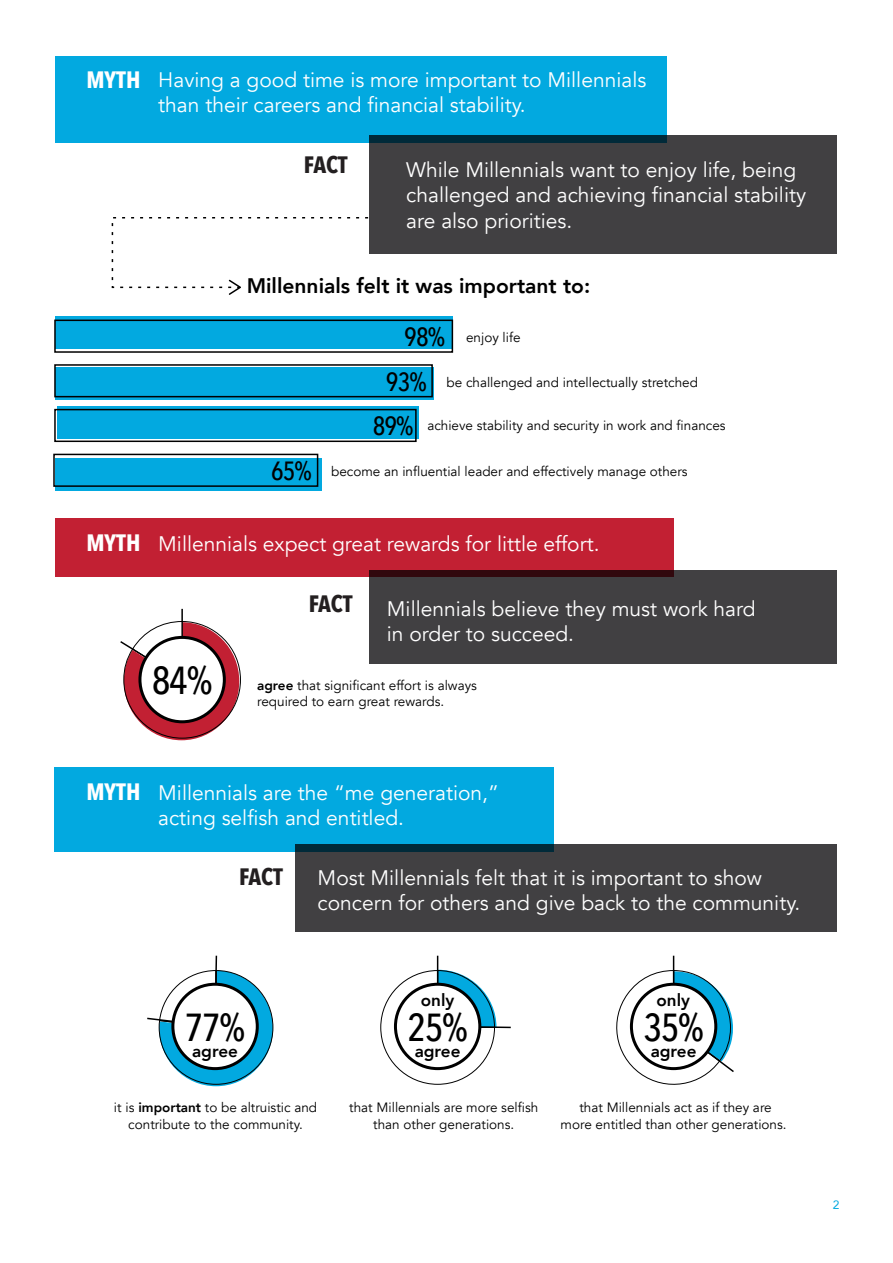
<style>
.page{position:relative;width:893px;height:1263px;background:#fff}
.page>*{position:absolute;margin:0;border:0;box-sizing:border-box;transform-origin:0 0}
.t1{font:500 39px "Avenir Next Condensed";letter-spacing:-.035em;color:#000}
.t2{font:500 26.25px "Avenir Next Condensed";letter-spacing:-.035em;color:#000}
.t3{font:700 23.7px "Avenir Next Condensed";letter-spacing:-.005em;color:#231f20}
.t4{font:700 23.7px "Avenir Next Condensed";color:#fff}
.t5{font:21px/25.2px "Avenir";color:#fff}
.t6{font:800 21px "Avenir";color:#000}
.t7{font:800 17.1px "Avenir";color:#000}
.t8{font:13.5px/16.2px "Avenir";color:#000;text-align:center}
.t9{font:12px "Avenir";color:#02a9e0}
.s1{font-family:"Avenir Next Condensed";font-weight:700;font-size:23.7px}
.s2{font-weight:800}
</style>
<div class="page">
<div style="left:55px;top:56px;width:612px;height:86px;background:#02a9e0"></div>
<div style="left:55px;top:518px;width:618px;height:59px;background:#c22033"></div>
<div style="left:54px;top:767px;width:500px;height:84px;background:#02a9e0"></div>
<div style="left:369px;top:135px;width:467px;height:118px;background:#414042"></div>
<div style="left:369px;top:570px;width:467px;height:94px;background:#414042"></div>
<div style="left:295px;top:844px;width:541px;height:88px;background:#414042"></div>
<svg style="left:111px;top:217px;width:259px;height:78px"></svg>
<svg style="left:120px;top:608px;width:121px;height:132px"></svg>
<div style="left:140px;top:637px;width:84px;height:85px;background:#fff;border-radius:50%"></div>
<div style="left:138px;top:636px;width:88px;height:87px;border:3px solid #000;border-radius:50%"></div>
<div style="left:54px;top:320px;width:399px;height:33px;border:2px solid #000"></div>
<div style="left:54px;top:364px;width:379px;height:33px;border:2px solid #000"></div>
<div style="left:54px;top:409px;width:363px;height:33px;border:2px solid #000"></div>
<div style="left:53px;top:454px;width:265px;height:33px;border:2px solid #000"></div>
<svg style="left:147px;top:955px;width:127px;height:131px"></svg>
<div style="left:173px;top:984px;width:84px;height:84px;background:#fff;border-radius:50%"></div>
<div style="left:171px;top:983px;width:88px;height:87px;border:3px solid #000;border-radius:50%"></div>
<svg style="left:380px;top:955px;width:131px;height:130px"></svg>
<div style="left:395px;top:984px;width:85px;height:84px;background:#fff;border-radius:50%"></div>
<div style="left:394px;top:983px;width:87px;height:87px;border:3px solid #000;border-radius:50%"></div>
<svg style="left:616px;top:955px;width:118px;height:130px"></svg>
<div style="left:631px;top:984px;width:85px;height:84px;background:#fff;border-radius:50%"></div>
<div style="left:630px;top:983px;width:87px;height:87px;border:3px solid #000;border-radius:50%"></div>
<div style="left:55px;top:317px;width:397px;height:32px;background:#02a9e0"></div>
<div style="left:55px;top:367px;width:378px;height:32px;background:#02a9e0"></div>
<div style="left:57px;top:407px;width:361px;height:32px;background:#02a9e0"></div>
<div style="left:56px;top:458px;width:266px;height:32px;background:#02a9e0"></div>
<p class="t4" style="left:86px;top:66px;width:56px">MYTH</p>
<p class="t5" style="left:158px;top:68px;width:489px">Having a good time is more important to Millennials than their careers and financial stability.</p>
<p class="t3" style="left:304px;top:150px;width:45px">FACT</p>
<p class="t5" style="left:406px;top:158px;width:401px">While Millennials want to enjoy life, being challenged and achieving financial stability are also priorities.</p>
<p class="t6" style="left:247px;top:267px;width:345px">Millennials felt it was important to:</p>
<p class="t2" style="left:404px;top:321px;width:42px">98%</p>
<p class="t2" style="left:386px;top:366px;width:42px">93%</p>
<p class="t2" style="left:373px;top:410px;width:42px">89%</p>
<p class="t2" style="left:271px;top:454px;width:42px">65%</p>
<p class="t8" style="left:466px;top:330px;width:56px">enjoy life</p>
<p class="t8" style="left:446px;top:375px;width:253px">be challenged and intellectually stretched</p>
<p class="t8" style="left:427px;top:417px;width:300px">achieve stability and security in work and finances</p>
<p class="t8" style="left:331px;top:463px;width:358px">become an influential leader and effectively manage others</p>
<p class="t5" style="left:86px;top:531px;width:515px"><span class="s1">MYTH</span> Millennials expect great rewards for little effort.</p>
<h1 class="t1" style="left:152px;top:657px;width:62px">84%</h1>
<p class="t3" style="left:309px;top:589px;width:45px">FACT</p>
<p class="t5" style="left:387px;top:596px;width:370px">Millennials believe they must work hard in order to succeed.</p>
<p class="t8" style="left:257px;top:677px;width:221px;text-align:left"><span class="s2">agree</span> that significant effort is always required to earn great rewards.</p>
<p class="t4" style="left:86px;top:777px;width:56px">MYTH</p>
<p class="t5" style="left:158px;top:780px;width:342px">Millennials are the “me generation,” acting selfish and entitled.</p>
<p class="t3" style="left:239px;top:862px;width:45px">FACT</p>
<p class="t5" style="left:318px;top:865px;width:484px">Most Millennials felt that it is important to show concern for others and give back to the community.</p>
<p class="t7" style="left:421px;top:985px;width:35px">only</p>
<p class="t7" style="left:656px;top:985px;width:35px">only</p>
<h1 class="t1" style="left:185px;top:1004px;width:62px">77%</h1>
<h1 class="t1" style="left:407px;top:1004px;width:62px">25%</h1>
<h1 class="t1" style="left:643px;top:1004px;width:62px">35%</h1>
<p class="t7" style="left:192px;top:1036px;width:47px">agree</p>
<p class="t7" style="left:415px;top:1036px;width:47px">agree</p>
<p class="t7" style="left:651px;top:1036px;width:47px">agree</p>
<p class="t8" style="left:114px;top:1100px;width:205px">it is <span class="s2">important</span> to be altruistic and contribute to the community.</p>
<p class="t8" style="left:349px;top:1100px;width:190px">that Millennials are more selfish than other generations.</p>
<p class="t8" style="left:561px;top:1100px;width:227px">that Millennials act as if they are more entitled than other generations.</p>
<p class="t9" style="left:833px;top:1195px;width:8px">2</p>
</div>
